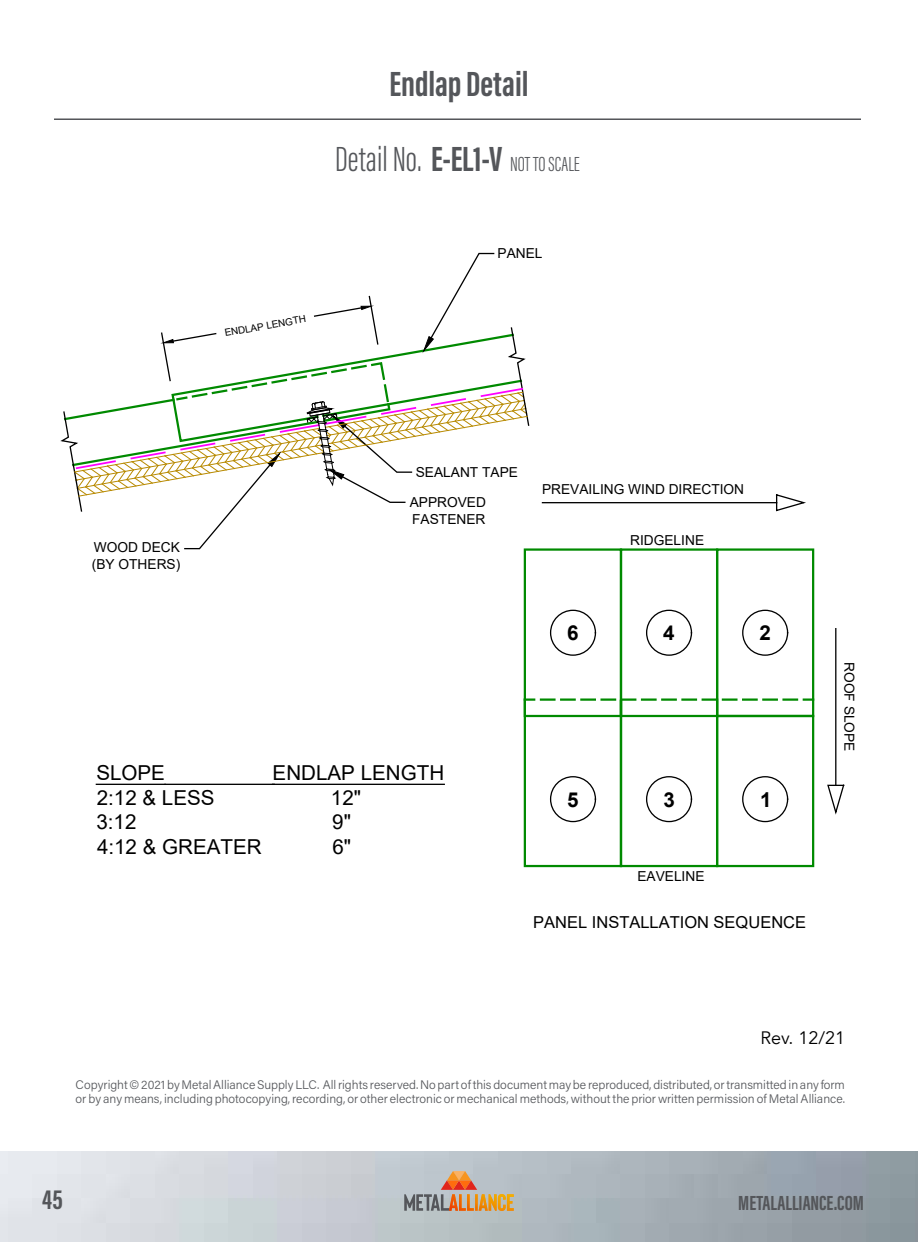
<style>
.page{position:relative;width:918px;height:1242px;background:#fff}
.page>*{position:absolute;margin:0;border:0;box-sizing:border-box;transform-origin:0 0}
.t1{font:700 36px "Acumin Pro Extra Cond";color:#54565a}
.t2{font:700 28.5px "Acumin Pro Extra Cond";color:#54565a}
.t3{font:300 21px "Acumin Pro Extra Cond";color:#54565a}
.t4{font:700 21px "Acumin Pro Extra Cond";color:#54565a}
.t5{font:20.55px "Arial";color:#000}
.t6{font:700 20.55px "Arial";color:#000}
.t7{font:18px "Avenir";color:#000}
.t8{font:16.5px "Arial";color:#000}
.t9{font:13.8px/16.5px "Arial";color:#000}
.t10{font:300 12.3px/13.5px "Acumin Pro";color:#54565a}
.t11{font:9.9px "Arial";color:#000}
.s1{font-size:36px}
.s2{font-weight:700;font-size:36px}
</style>
<div class="page">
<svg style="left:404px;top:1171px;width:110px;height:40px;background:#bea792"></svg>
<div style="left:716px;top:548px;width:98px;height:169px;border:2px solid #008a00"></div>
<div style="left:620px;top:548px;width:98px;height:169px;border:2px solid #008a00"></div>
<div style="left:524px;top:548px;width:98px;height:169px;border:2px solid #008a00"></div>
<div style="left:716px;top:715px;width:98px;height:152px;border:2px solid #008a00"></div>
<div style="left:742px;top:610px;width:46px;height:46px;border:1px solid #000;border-radius:50%"></div>
<div style="left:646px;top:610px;width:46px;height:46px;border:1px solid #000;border-radius:50%"></div>
<div style="left:550px;top:610px;width:46px;height:46px;border:1px solid #000;border-radius:50%"></div>
<div style="left:742px;top:776px;width:46px;height:46px;border:1px solid #000;border-radius:50%"></div>
<svg style="left:804px;top:698px;width:9px;height:3px"></svg>
<svg style="left:784px;top:698px;width:13px;height:3px"></svg>
<hr style="left:763px;top:698px;width:14px;height:3px;background:#008a00">
<hr style="left:743px;top:698px;width:14px;height:3px;background:#008a00">
<svg style="left:523px;top:697px;width:213px;height:171px"></svg>
<hr style="left:96px;top:784px;width:69px;height:1px;background:#000">
<hr style="left:165px;top:784px;width:109px;height:1px;background:#000">
<hr style="left:273px;top:784px;width:171px;height:1px;background:#000">
<hr style="left:542px;top:502px;width:235px;height:1px;background:#000">
<svg style="left:775px;top:494px;width:31px;height:18px"></svg>
<hr style="left:835px;top:629px;width:1px;height:156px;background:#000">
<svg style="left:827px;top:784px;width:18px;height:31px"></svg>
<svg style="left:60px;top:252px;width:470px;height:298px"></svg>
<hr style="left:54px;top:118px;width:807px;height:2px;background:#54565a">
<h1 class="t1" style="left:389px;top:62px;width:141px">Endlap Detail</h1>
<h3 class="t3" style="left:335px;top:152px;width:246px"><span class="s1">Detail No.</span> <span class="s2">E-EL1-V</span> NOT TO SCALE</h3>
<p class="t11" style="left:224px;top:326px;width:84px;rotate:-10deg">ENDLAP LENGTH</p>
<p class="t9" style="left:498px;top:245px;width:47px">PANEL</p>
<p class="t9" style="left:92px;top:539px;width:90px">WOOD DECK (BY OTHERS)</p>
<p class="t9" style="left:416px;top:464px;width:104px">SEALANT TAPE</p>
<p class="t9" style="left:410px;top:494px;width:78px">APPROVED<br>FASTENER</p>
<p class="t9" style="left:542px;top:481px;width:204px">PREVAILING WIND DIRECTION</p>
<p class="t9" style="left:630px;top:532px;width:76px">RIDGELINE</p>
<h3 class="t6" style="left:567px;top:618px;width:13px">6</h3>
<h3 class="t6" style="left:663px;top:618px;width:13px">4</h3>
<h3 class="t6" style="left:760px;top:618px;width:13px">2</h3>
<h3 class="t5" style="left:96px;top:759px;width:70px">SLOPE</h3>
<h3 class="t5" style="left:273px;top:759px;width:173px">ENDLAP LENGTH</h3>
<h3 class="t5" style="left:97px;top:783px;width:119px">2:12 &amp; LESS</h3>
<h3 class="t5" style="left:331px;top:783px;width:32px">12"</h3>
<h3 class="t5" style="left:96px;top:808px;width:42px">3:12</h3>
<h3 class="t5" style="left:332px;top:808px;width:20px">9"</h3>
<h3 class="t5" style="left:97px;top:833px;width:166px">4:12 &amp; GREATER</h3>
<h3 class="t5" style="left:332px;top:833px;width:20px">6"</h3>
<h3 class="t6" style="left:567px;top:785px;width:13px">5</h3>
<h3 class="t6" style="left:663px;top:785px;width:13px">3</h3>
<h3 class="t6" style="left:760px;top:785px;width:13px">1</h3>
<p class="t9" style="left:637px;top:868px;width:69px">EAVELINE</p>
<h3 class="t8" style="left:533px;top:911px;width:274px">PANEL INSTALLATION SEQUENCE</h3>
<p class="t9" style="left:858px;top:662px;width:91px;rotate:90deg">ROOF SLOPE</p>
<h3 class="t7" style="left:760px;top:1027px;width:86px">Rev. 12/21</h3>
<p class="t10" style="left:76px;top:1078px;width:771px">Copyright © 2021 by Metal Alliance Supply LLC. All rights reserved. No part of this document may be reproduced, distributed, or transmitted in any form or by any means, including photocopying, recording, or other electronic or mechanical methods, without the prior written permission of Metal Alliance.</p>
<h2 class="t2" style="left:42px;top:1182px;width:22px">45</h2>
<h3 class="t4" style="left:738px;top:1190px;width:127px">METALALLIANCE.COM</h3>
</div>
